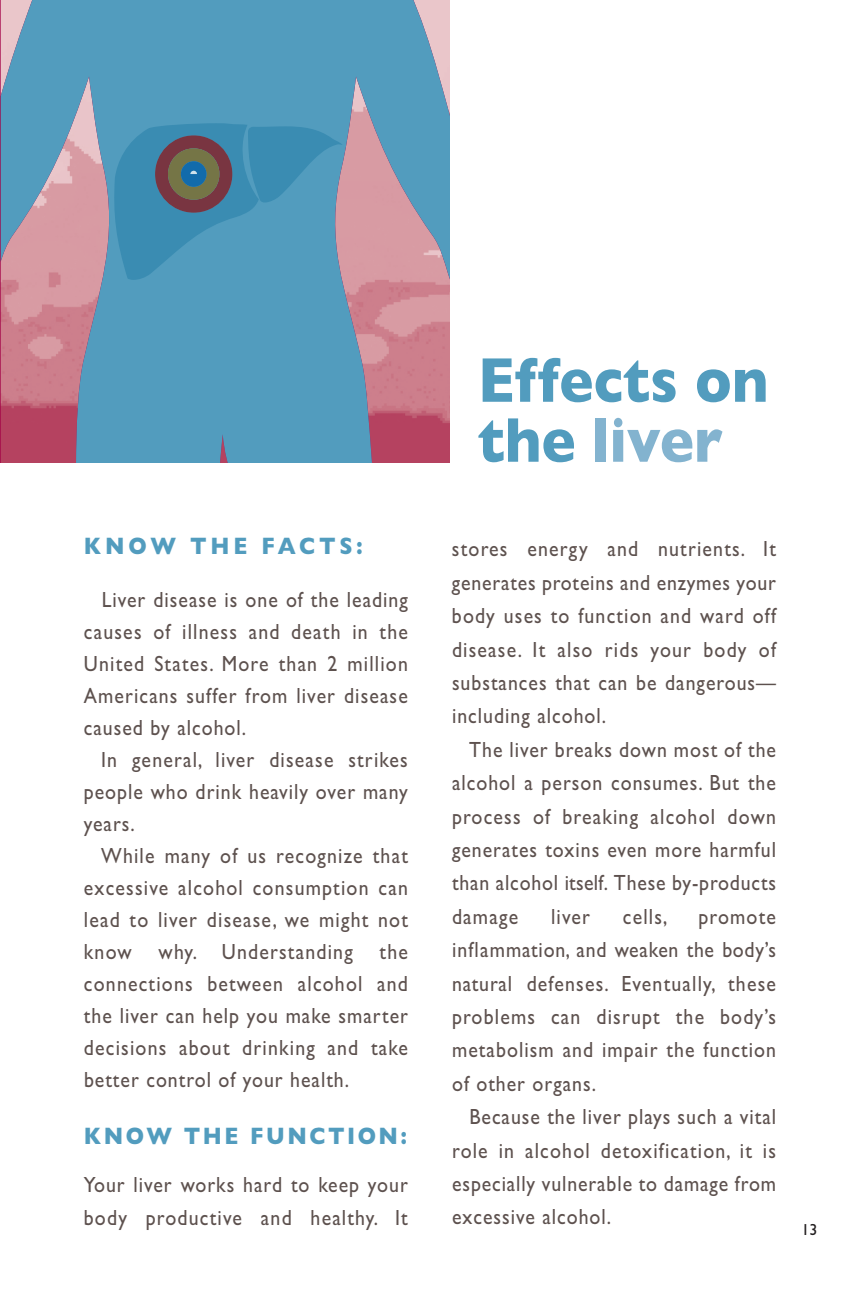
<style>
.page{position:relative;width:864px;height:1296px;background:#fff}
.page>*{position:absolute;margin:0;border:0;box-sizing:border-box;transform-origin:0 0}
.t1{font:700 64px/60px "Gill Sans";color:#529cbe;scale:.9 1}
.t2{font:700 24px "Gill Sans";letter-spacing:.12em;color:#529cbe;scale:.9 1}
.t3{font:700 24px "Gill Sans";letter-spacing:.18em;color:#529cbe;scale:.9 1}
.t4{font:22px/33.4px "Gill Sans";letter-spacing:.05em;color:#5d514e;text-align:justify;scale:.9 1}
.t5{font:16px "Gill Sans";color:#231f20}
.s1{color:#83b3cf}
</style>
<div class="page">
<svg style="left:1px;top:0;width:448px;height:463px;background:#7c95b0"></svg>
<svg style="left:113px;top:123px;width:230px;height:157px;background:#4d8baa"></svg>
<h4 class="t3" style="left:84px;top:531px;width:311px">KNOW THE FACTS:</h4>
<p class="t4" style="left:84px;top:584px;width:362px;line-height:32px;text-indent:18px">Liver disease is one of the leading causes of illness and death in the United States. More than 2 million Americans suffer from liver disease caused by alcohol.</p>
<p class="t4" style="left:84px;top:744px;width:362px;line-height:32px;text-indent:17px">In general, liver disease strikes people who drink heavily over many years.</p>
<p class="t4" style="left:84px;top:840px;width:362px;line-height:32px;text-indent:17px">While many of us recognize that excessive alcohol consumption can lead to liver disease, we might not know why. Understanding the connections between alcohol and the liver can help you make smarter decisions about drinking and take better control of your health.</p>
<h4 class="t2" style="left:84px;top:1122px;width:360px">KNOW THE FUNCTION:</h4>
<p class="t4" style="left:84px;top:1168px;width:362px">Your liver works hard to keep your body productive and healthy. It</p>
<h1 class="t1" style="left:478px;top:350px;width:325px">Effects on the <span class="s1">liver</span></h1>
<p class="t4" style="left:452px;top:532px;width:362px">stores energy and nutrients. It generates proteins and enzymes your body uses to function and ward off disease. It also rids your body of substances that can be dangerous— including alcohol.</p>
<p class="t4" style="left:452px;top:733px;width:362px;text-indent:17px">The liver breaks down most of the alcohol a person consumes. But the process of breaking alcohol down generates toxins even more harmful than alcohol itself. These by-products damage</p>
<p class="t4" style="left:551px;top:900px;width:45px">liver</p>
<p class="t4" style="left:623px;top:900px;width:51px">cells,</p>
<p class="t4" style="left:452px;top:900px;width:362px;text-indent:246px">promote inflammation, and weaken the body’s natural defenses. Eventually, these problems can disrupt the body’s metabolism and impair the function of other organs.</p>
<p class="t4" style="left:452px;top:1100px;width:362px;text-indent:17px">Because the liver plays such a vital role in alcohol detoxification, it is especially vulnerable to damage from excessive alcohol.</p>
<p class="t5" style="left:802px;top:1220px;width:17px">13</p>
</div>
